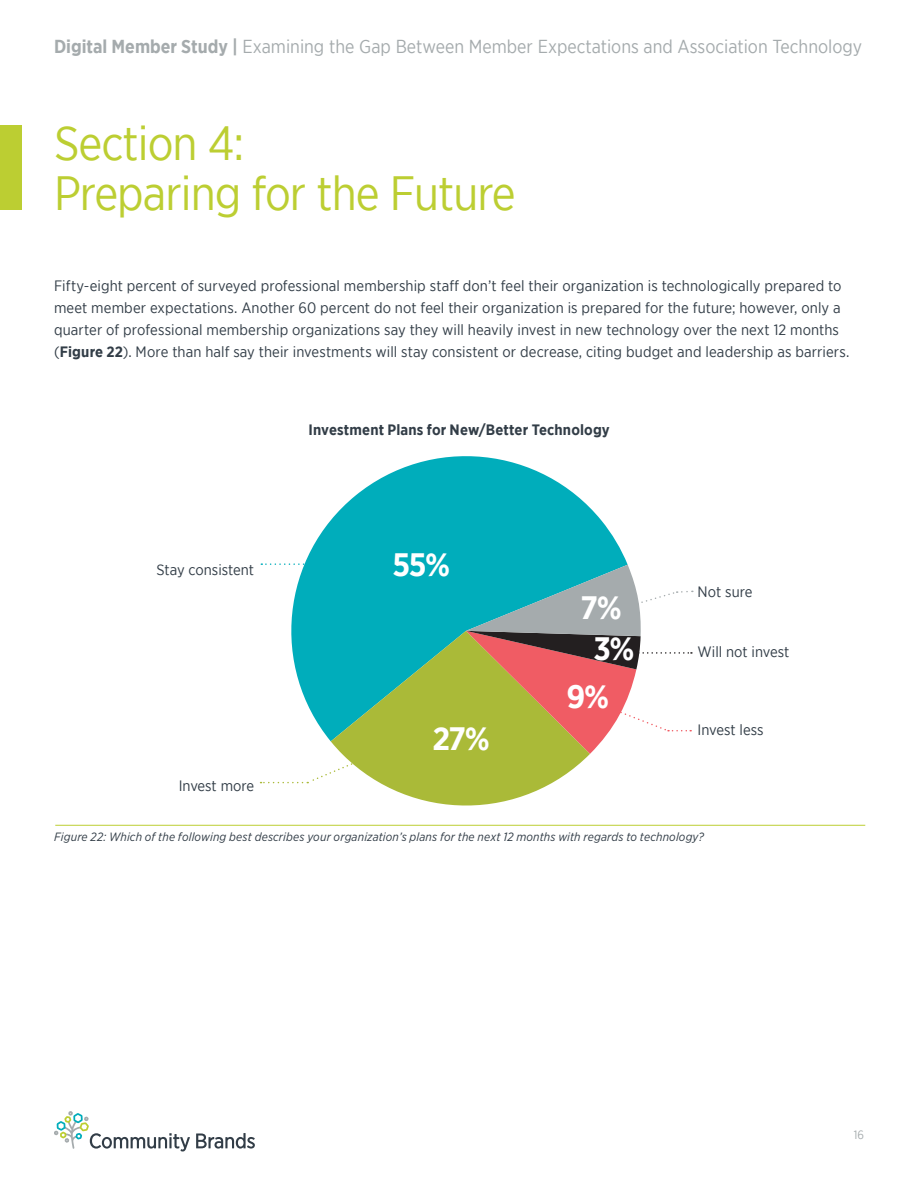
<style>
.page{position:relative;width:918px;height:1188px;background:#fff}
.page>*{position:absolute;margin:0;border:0;box-sizing:border-box;transform-origin:0 0}
.t1{font:48px/49.5px "Gotham Narrow";letter-spacing:-.02em;color:#bcce32}
.t2{font:700 32.4px/40.8px "Gotham Narrow";color:#fff;text-align:center}
.t3{font:18.75px "Gotham Narrow";color:#a5abad}
.t4{font:15px/21.8px "Gotham Narrow";letter-spacing:.005em;color:#323d47}
.t5{font:700 15px "Gotham Narrow";letter-spacing:.01em;color:#323d47}
.t6{font:italic 12px "Gotham Narrow";letter-spacing:.01em;color:#323d47}
.t7{font:12px "Gotham Narrow";color:#a5abad}
.s1{font-weight:700}
</style>
<div class="page">
<svg style="left:54px;top:1111px;width:136px;height:41px"></svg>
<svg style="left:196px;top:1133px;width:59px;height:16px"></svg>
<div style="left:0;top:126px;width:22px;height:84px;background:#bcce32"></div>
<hr style="left:55px;top:825px;width:810px;height:1px;background:#bcce32">
<svg style="left:291px;top:456px;width:337px;height:285px;fill:#00adbb"></svg>
<svg style="left:331px;top:631px;width:259px;height:175px;background:#89bf75"></svg>
<svg style="left:261px;top:563px;width:61px;height:2px"></svg>
<svg style="left:261px;top:751px;width:121px;height:33px"></svg>
<svg style="left:466px;top:565px;width:227px;height:189px"></svg>
<p class="t3" style="left:54px;top:35px;width:810px"><span class="s1">Digital Member Study |</span> Examining the Gap Between Member Expectations and Association Technology</p>
<h1 class="t1" style="left:54px;top:118px;width:463px">Section 4:<br>Preparing for the Future</h1>
<p class="t4" style="left:54px;top:275px;width:797px">Fifty-eight percent of surveyed professional membership staff don’t feel their organization is technologically prepared to meet member expectations. Another 60 percent do not feel their organization is prepared for the future; however, only a quarter of professional membership organizations say they will heavily invest in new technology over the next 12 months (<span class="s1">Figure 22</span>). More than half say their investments will stay consistent or decrease, citing budget and leadership as barriers.</p>
<p class="t4" style="left:156px;top:558px;width:99px">Stay consistent</p>
<p class="t4" style="left:179px;top:774px;width:77px">Invest more</p>
<p class="t5" style="left:309px;top:420px;width:303px">Investment Plans for New/Better Technology</p>
<h2 class="t2" style="left:392px;top:544px;width:59px">55%</h2>
<h2 class="t2" style="left:432px;top:718px;width:59px">27%</h2>
<h2 class="t2" style="left:581px;top:587px;width:55px">7%<br>3%</h2>
<h2 class="t2" style="left:566px;top:676px;width:44px">9%</h2>
<p class="t4" style="left:698px;top:581px;width:56px">Not sure</p>
<p class="t4" style="left:698px;top:641px;width:93px">Will not invest</p>
<p class="t4" style="left:698px;top:719px;width:67px">Invest less</p>
<p class="t6" style="left:54px;top:830px;width:651px">Figure 22: Which of the following best describes your organization’s plans for the next 12 months with regards to technology?</p>
<p class="t7" style="left:854px;top:1127px;width:12px">16</p>
</div>
